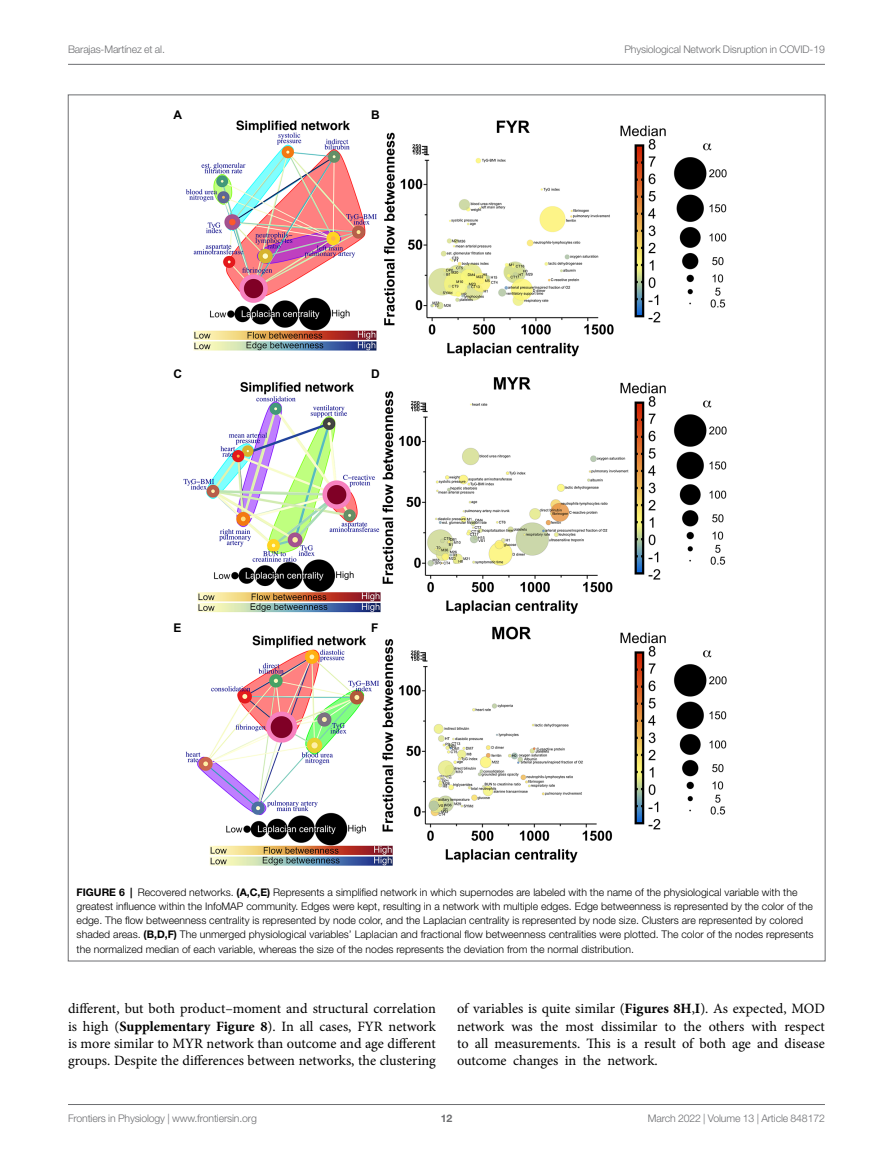
<style>
.page{position:relative;width:893px;height:1170px;background:#fff}
.page>*{position:absolute;margin:0;border:0;box-sizing:border-box;transform-origin:0 0}
.TEXT{font:14.25px/17.2px "Minion Pro";letter-spacing:-.005em;color:#000;text-align:justify}
.t1{font:700 12px "Arial";color:#000}
.FIG_LEG{font:300 10.5px/14.2px "Helvetica Neue LT Std";color:#000}
.t2{font:300 10.5px "Helvetica Neue LT Std";letter-spacing:-.015em;color:#6d6e71}
.t3{font:700 10.5px "Helvetica Neue LT Std";color:#6d6e71}
.s1{font-weight:700}
</style>
<div class="page">
<hr style="left:68px;top:64px;width:757px;height:1px;background:#6d6e71">
<hr style="left:68px;top:1104px;width:757px;height:1px;background:#6d6e71">
<img style="left:183px;top:120px;width:544px;height:746px">
<p class="t2" style="left:68px;top:42px;width:98px">Barajas-Martínez et al.</p>
<p class="t2" style="left:624px;top:42px;width:202px">Physiological Network Disruption in COVID-19</p>
<p class="t1" style="left:173px;top:107px;width:10px">A</p>
<p class="t1" style="left:371px;top:107px;width:10px">B</p>
<p class="t1" style="left:173px;top:365px;width:10px">C</p>
<p class="t1" style="left:371px;top:365px;width:10px">D</p>
<p class="t1" style="left:173px;top:619px;width:10px">E</p>
<p class="t1" style="left:371px;top:619px;width:9px">F</p>
<p class="FIG_LEG" style="left:77px;top:884px;width:738px"><span class="s1">FIGURE 6 |</span> Recovered networks. <span class="s1">(A,C,E)</span> Represents a simplified network in which supernodes are labeled with the name of the physiological variable with the greatest influence within the InfoMAP community. Edges were kept, resulting in a network with multiple edges. Edge betweenness is represented by the color of the edge. The flow betweenness centrality is represented by node color, and the Laplacian centrality is represented by node size. Clusters are represented by colored shaded areas. <span class="s1">(B,D,F)</span> The unmerged physiological variables’ Laplacian and fractional flow betweenness centralities were plotted. The color of the nodes represents the normalized median of each variable, whereas the size of the nodes represents the deviation from the normal distribution.</p>
<p class="TEXT" style="left:68px;top:1000px;width:369px">different, but both product–moment and structural correlation is high (<span class="s1">Supplementary Figure 8</span>). In all cases, FYR network is more similar to MYR network than outcome and age different groups. Despite the differences between networks, the clustering</p>
<p class="TEXT" style="left:457px;top:1000px;width:369px">of variables is quite similar (<span class="s1">Figures 8H</span>,<span class="s1">I</span>). As expected, MOD network was the most dissimilar to the others with respect to all measurements. This is a result of both age and disease outcome changes in the network.</p>
<p class="t2" style="left:68px;top:1111px;width:190px">Frontiers in Physiology | www.frontiersin.org</p>
<p class="t3" style="left:441px;top:1111px;width:13px">12</p>
<p class="t2" style="left:648px;top:1111px;width:178px">March 2022 | Volume 13 | Article 848172</p>
</div>
